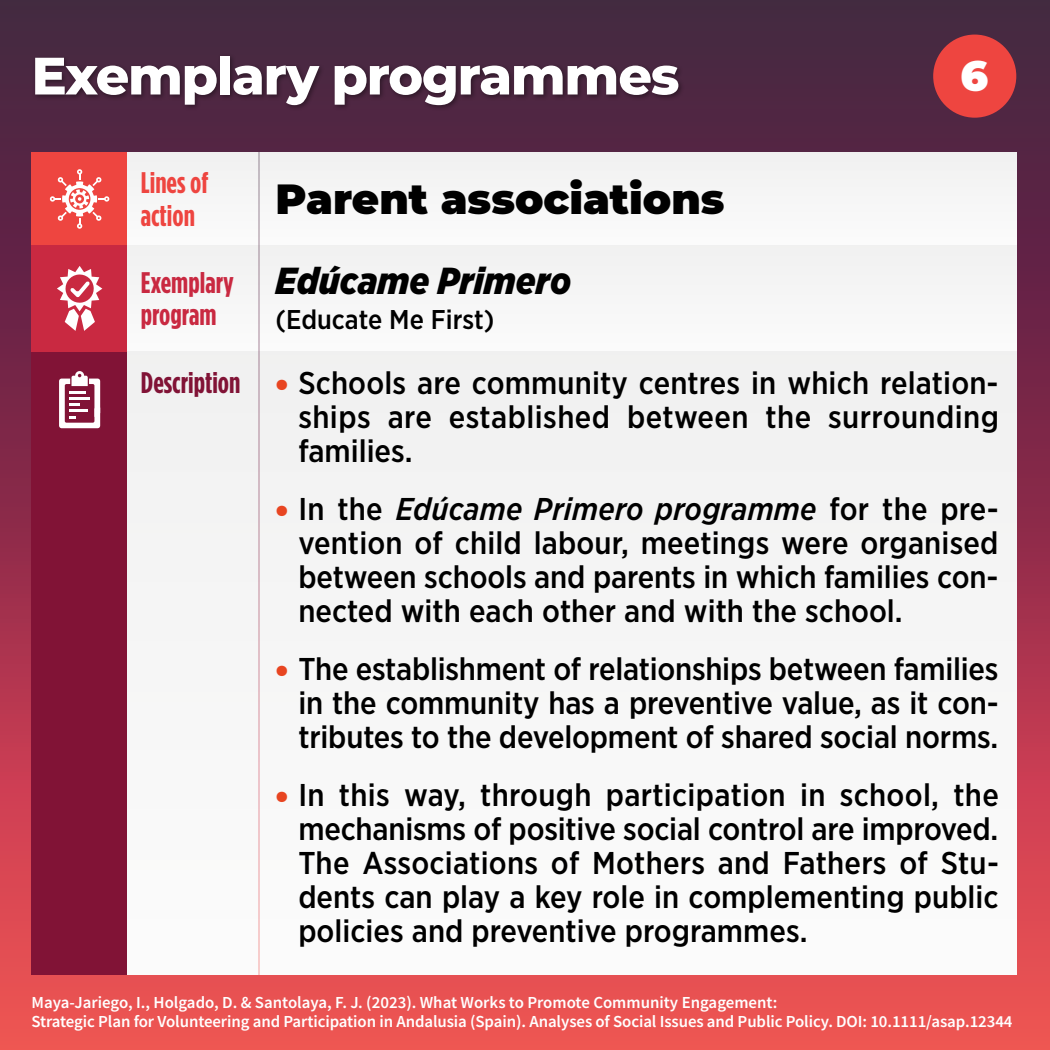
<style>
.page{position:relative;width:1050px;height:1050px;background:#fff}
.page>*{position:absolute;margin:0;border:0;box-sizing:border-box;transform-origin:0 0}
.t1{font:800 52.5px "Montserrat";letter-spacing:-.025em;color:#fff}
.t2{font:900 42px "Montserrat";color:#000}
.t3{font:900 42px "Montserrat";color:#fff}
.t4{font:italic 900 37.62px "Gotham Narrow";color:#000}
.t5{font:500 31.5px/34.1px "Gotham Narrow";color:#000;text-align:justify}
.t6{font:700 29.75px/32.4px "Gotham Condensed";color:#c92941}
.t7{font:700 29.75px/32.4px "Gotham Condensed";color:#ee4540}
.t8{font:700 29.75px "Gotham Condensed";color:#811336}
.t9{font:500 27.12px "Gotham Narrow";color:#000}
.t10{font:600 16.8px/19.2px "Source Sans Pro";letter-spacing:-.005em;color:#fff}
.s1{font-family:"Montserrat";font-weight:900;color:#e84521}
.s2{font-style:italic}
</style>
<div class="page">
<div style="left:0;top:0;width:1050px;height:1050px;background:linear-gradient(to bottom,#3b1f44,#f4505b)"></div>
<div style="left:32px;top:153px;width:96px;height:92px;background:#ee4540"></div>
<div style="left:32px;top:245px;width:96px;height:107px;background:#c92941"></div>
<div style="left:32px;top:352px;width:96px;height:623px;background:#811336"></div>
<div style="left:128px;top:153px;width:130px;height:92px;background:#f6f6f6"></div>
<div style="left:128px;top:245px;width:130px;height:107px;background:#f6f6f6"></div>
<div style="left:128px;top:352px;width:130px;height:623px;background:#f6f6f6"></div>
<div style="left:258px;top:153px;width:758px;height:92px;background:#f6f6f6"></div>
<div style="left:258px;top:245px;width:758px;height:107px;background:#f6f6f6"></div>
<div style="left:258px;top:352px;width:758px;height:623px;background:#f6f6f6"></div>
<div style="left:32px;top:53px;width:653px;height:58px;background:#000;opacity:.4"></div>
<svg style="left:258px;top:152px;width:2px;height:823px;background:#dabfc6"></svg>
<div style="left:933px;top:35px;width:83px;height:83px;background:#ee4540;border-radius:50%"></div>
<svg style="left:57px;top:266px;width:45px;height:65px"></svg>
<svg style="left:50px;top:169px;width:59px;height:60px"></svg>
<svg style="left:59px;top:371px;width:41px;height:57px"></svg>
<h1 class="t1" style="left:32px;top:37px;width:650px">Exemplary programmes</h1>
<h2 class="t3" style="left:960px;top:44px;width:29px">6</h2>
<p class="t7" style="left:141px;top:166px;width:69px">Lines of action</p>
<p class="t6" style="left:141px;top:266px;width:95px">Exemplary program</p>
<p class="t8" style="left:141px;top:365px;width:101px">Description</p>
<h2 class="t2" style="left:276px;top:167px;width:451px">Parent associations</h2>
<p class="t4" style="left:276px;top:256px;width:297px">Edúcame Primero</p>
<p class="t9" style="left:276px;top:302px;width:220px">(Educate Me First)</p>
<p class="t5" style="left:298px;top:365px;width:702px;text-indent:-23px"><span class="s1">•</span> Schools are community centres in which relation&shy;ships are established between the surrounding families.</p>
<p class="t5" style="left:298px;top:491px;width:702px;text-indent:-23px"><span class="s1">•</span> In the <span class="s2">Edúcame Primero programme</span> for the pre&shy;vention of child labour, meetings were organised between schools and parents in which families con&shy;nected with each other and with the school.</p>
<p class="t5" style="left:298px;top:651px;width:702px;text-indent:-23px"><span class="s1">•</span> The establishment of relationships between families in the community has a preventive value, as it con&shy;tributes to the development of shared social norms.</p>
<p class="t5" style="left:298px;top:777px;width:702px;text-indent:-23px"><span class="s1">•</span> In this way, through participation in school, the mechanisms of positive social control are improved.<br>The Associations of Mothers and Fathers of Stu&shy;dents can play a key role in complementing public policies and preventive programmes.</p>
<p class="t10" style="left:32px;top:993px;width:983px">Maya-Jariego, I., Holgado, D. &amp; Santolaya, F. J. (2023). What Works to Promote Community Engagement:<br>Strategic Plan for Volunteering and Participation in Andalusia (Spain). Analyses of Social Issues and Public Policy. DOI: 10.1111/asap.12344</p>
</div>
